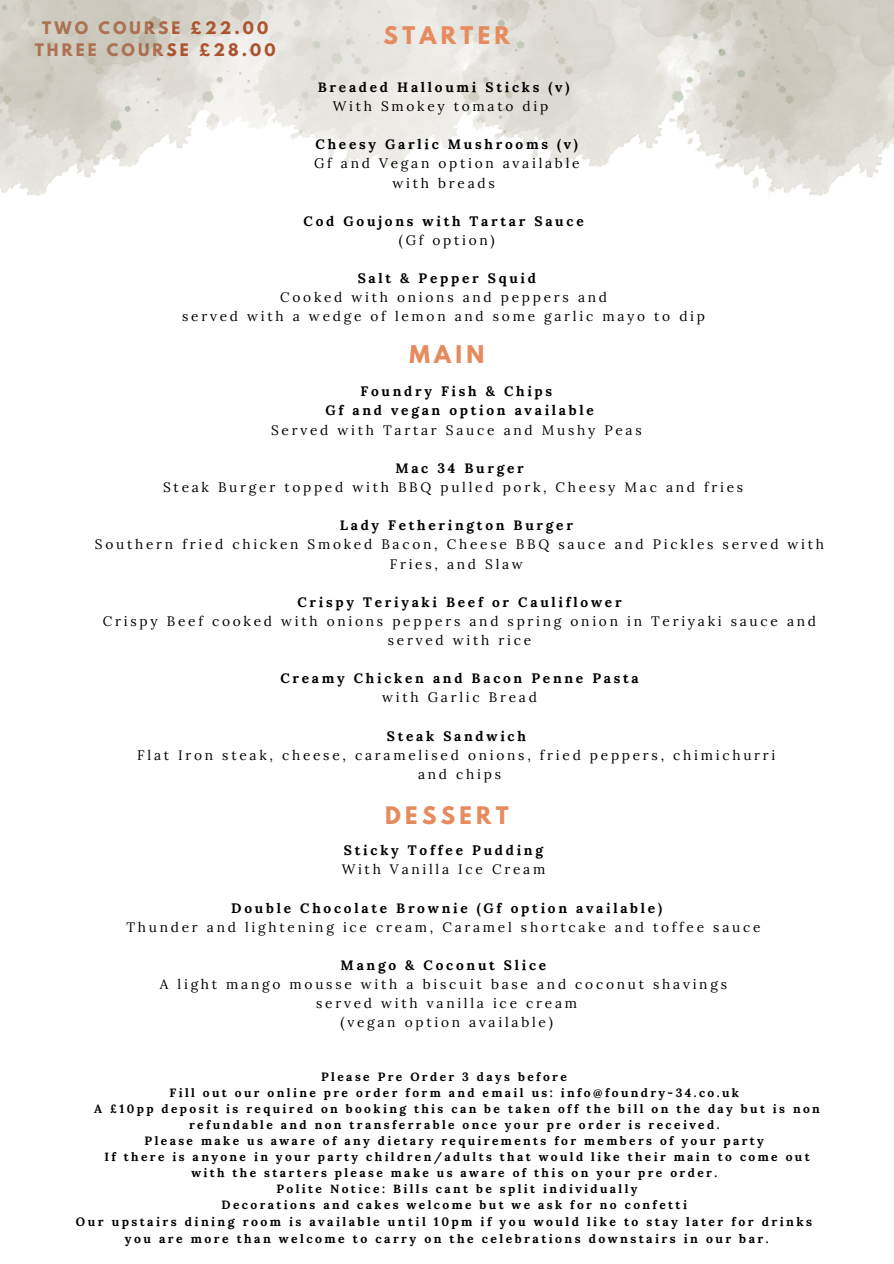
<style>
.page{position:relative;width:894px;height:1264px;background:#fff}
.page>*{position:absolute;margin:0;border:0;box-sizing:border-box;transform-origin:0 0}
.t1{font:700 21.6px "League Spartan";letter-spacing:.2em;color:#e68b5e}
.t2{font:700 21.45px "League Spartan";letter-spacing:.2em;color:#e68b5e}
.t3{font:700 15.3px/21.3px "League Spartan";letter-spacing:.2em;color:#ab5530;text-align:center}
.t4{font:13.65px/19.2px "Lora";letter-spacing:.2em;color:#000;text-align:center}
.t5{font:700 13.65px/19.2px "Lora";letter-spacing:.2em;color:#000;text-align:center}
.t6{font:700 12.15px "Lora";letter-spacing:.2em;color:#000}
.t7{font:700 12px/16px "Lora";letter-spacing:.2em;color:#000;text-align:center}
.s1{font-weight:400}
.s2{font-weight:700}
</style>
<div class="page">
<img style="left:317px;top:136px;width:113px;height:31px">
<img style="left:430px;top:0;width:220px;height:167px">
<img style="left:225px;top:0;width:221px;height:136px">
<img style="left:650px;top:0;width:243px;height:196px">
<img style="left:0;top:0;width:225px;height:196px">
<h1 class="t3" style="left:35px;top:20px;width:242px">TWO COURSE £22.00<br>THREE COURSE £28.00</h1>
<h3 class="t1" style="left:383px;top:25px;width:128px">STARTER</h3>
<p class="t5" style="left:318px;top:77px;width:253px">Breaded Halloumi Sticks (v)<br><span class="s1">With Smokey tomato dip</span></p>
<p class="t4" style="left:314px;top:135px;width:267px"><span class="s2">Cheesy Garlic Mushrooms (v)<br></span>Gf and Vegan option available with breads</p>
<h1 class="t5" style="left:303px;top:211px;width:281px">Cod Goujons with Tartar Sauce <span class="s1">(Gf option)</span></h1>
<h3 class="t4" style="left:182px;top:268px;width:524px"><span class="s2">Salt &amp; Pepper Squid<br></span>Cooked with onions and peppers and<br>served with a wedge of lemon and some garlic mayo to dip</h3>
<h3 class="t1" style="left:409px;top:343px;width:76px">MAIN</h3>
<p class="t5" style="left:271px;top:382px;width:372px">Foundry Fish &amp; Chips<br>Gf and vegan option available<br><span class="s1">Served with Tartar Sauce and Mushy Peas</span></p>
<p class="t4" style="left:163px;top:458px;width:581px;text-align:left;text-indent:232px"><span class="s2">Mac 34 Burger<br></span>Steak Burger topped with BBQ pulled pork, Cheesy Mac and fries</p>
<h2 class="t4" style="left:95px;top:515px;width:730px"><span class="s2">Lady Fetherington Burger<br></span>Southern fried chicken Smoked Bacon, Cheese BBQ sauce and Pickles served with<br>Fries, and Slaw</h2>
<p class="t4" style="left:103px;top:592px;width:714px"><span class="s2">Crispy Teriyaki Beef or Cauliflower<br></span>Crispy Beef cooked with onions peppers and spring onion in Teriyaki sauce and served with rice</p>
<p class="t5" style="left:280px;top:668px;width:360px">Creamy Chicken and Bacon Penne Pasta <span class="s1">with Garlic Bread</span></p>
<p class="t4" style="left:137px;top:726px;width:639px"><span class="s2">Steak Sandwich<br></span>Flat Iron steak, cheese, caramelised onions, fried peppers, chimichurri and chips</p>
<h3 class="t2" style="left:385px;top:804px;width:125px">DESSERT</h3>
<h3 class="t5" style="left:341px;top:841px;width:205px;text-align:left">Sticky Toffee Pudding<br><span class="s1">With Vanilla Ice Cream</span></h3>
<h3 class="t4" style="left:126px;top:898px;width:635px"><span class="s2">Double Chocolate Brownie (Gf option available)<br></span>Thunder and lightening ice cream, Caramel shortcake and toffee sauce</h3>
<h3 class="t5" style="left:340px;top:954px;width:207px">Mango &amp; Coconut Slice</h3>
<h3 class="t4" style="left:160px;top:974px;width:568px">A light mango mousse with a biscuit base and coconut shavings served with vanilla ice cream<br>(vegan option available)</h3>
<h3 class="t7" style="left:321px;top:1068px;width:247px">Please Pre Order 3 days before</h3>
<h3 class="t7" style="left:169px;top:1084px;width:571px">Fill out our online pre order form and email us: info@foundry-34.co.uk</h3>
<h3 class="t7" style="left:94px;top:1100px;width:727px">A £10pp deposit is required on booking this can be taken off the bill on the day but is non refundable and non transferrable once your pre order is received.</h3>
<h1 class="t7" style="left:145px;top:1132px;width:620px">Please make us aware of any dietary requirements for members of your party</h1>
<h3 class="t7" style="left:104px;top:1148px;width:706px">If there is anyone in your party children/adults that would like their main to come out with the starters please make us aware of this on your pre order.</h3>
<h3 class="t7" style="left:276px;top:1180px;width:362px">Polite Notice: Bills cant be split individually</h3>
<h3 class="t7" style="left:221px;top:1196px;width:467px">Decorations and cakes welcome but we ask for no confetti</h3>
<p class="t6" style="left:76px;top:1213px;width:737px">Our upstairs dining room is available until 10pm if you would like to stay later for drinks</p>
<p class="t6" style="left:125px;top:1230px;width:645px">you are more than welcome to carry on the celebrations downstairs in our bar.</p>
</div>
